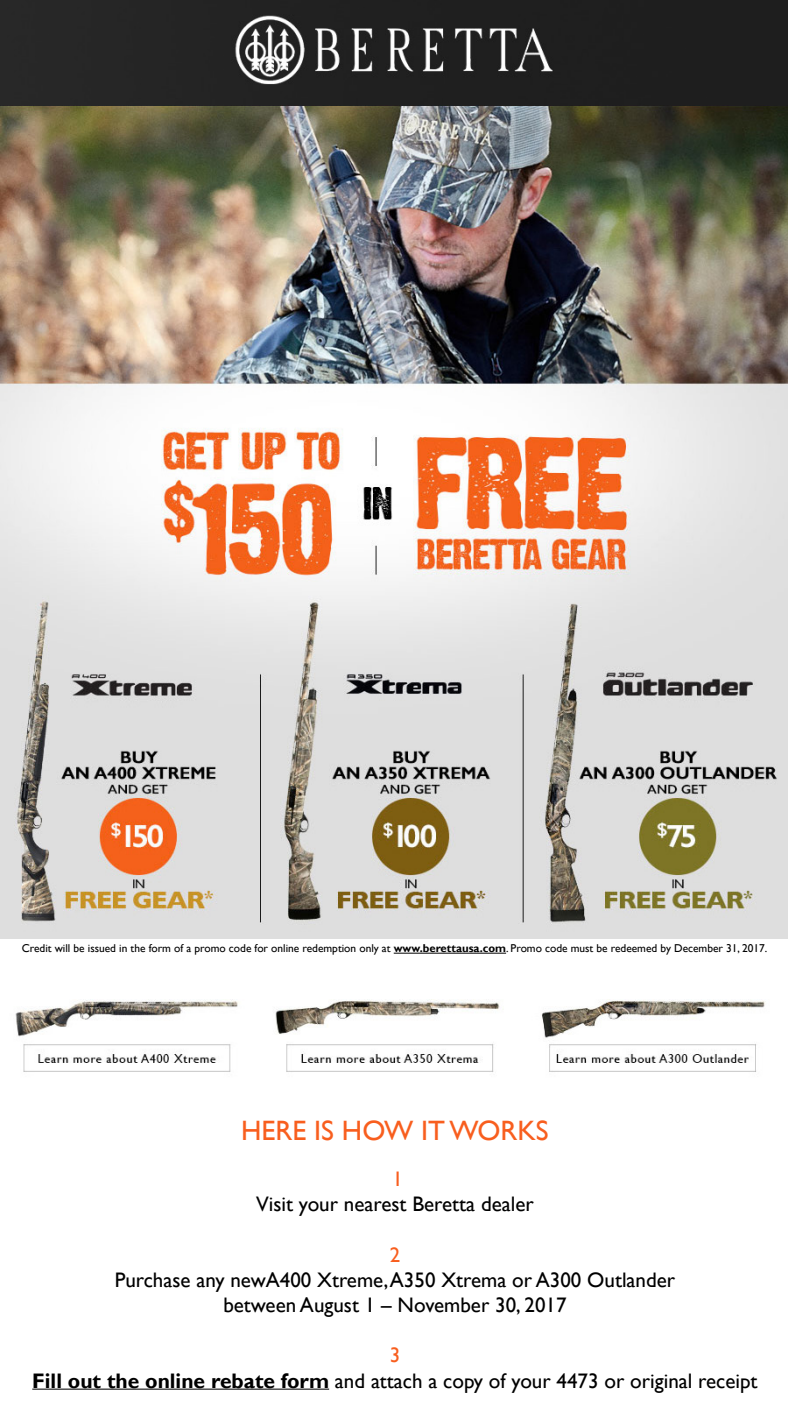
<style>
.page{position:relative;width:788px;height:1418px;background:#fff}
.page>*{position:absolute;margin:0;border:0;box-sizing:border-box;transform-origin:0 0}
.t1{font:28px "Gill Sans";color:#f85e1e}
.t2{font:21px/25.2px "Gill Sans";color:#000;text-align:center}
.t3{font:21px "Gill Sans";color:#f85e1e}
.t4{font:11.38px "Gill Sans";color:#000}
.s1{font-weight:700}
.s2{color:#f85e1e}
</style>
<div class="page">
<img style="left:0;top:0;width:788px;height:938px">
<img style="left:15px;top:999px;width:750px;height:73px">
<hr style="left:393px;top:953px;width:113px;height:1px;background:#000">
<hr style="left:32px;top:1388px;width:297px;height:1px;background:#000">
<p class="t4" style="left:22px;top:942px;width:747px">Credit will be issued in the form of a promo code for online redemption only at <span class="s1">www.berettausa.com</span>. Promo code must be redeemed by December 31, 2017.</p>
<h1 class="t1" style="left:241px;top:1114px;width:309px">HERE IS HOW IT WORKS</h1>
<p class="t3" style="left:392px;top:1166px;width:12px">1</p>
<p class="t2" style="left:256px;top:1191px;width:279px">Visit your nearest Beretta dealer</p>
<p class="t3" style="left:389px;top:1242px;width:12px">2</p>
<p class="t2" style="left:115px;top:1267px;width:562px">Purchase any newA400 Xtreme, A350 Xtrema or A300 Outlander between August 1 – November 30, 2017</p>
<p class="t2" style="left:32px;top:1343px;width:726px"><span class="s2">3<br></span><span class="s1">Fill out the online rebate form</span> and attach a copy of your 4473 or original receipt</p>
</div>
